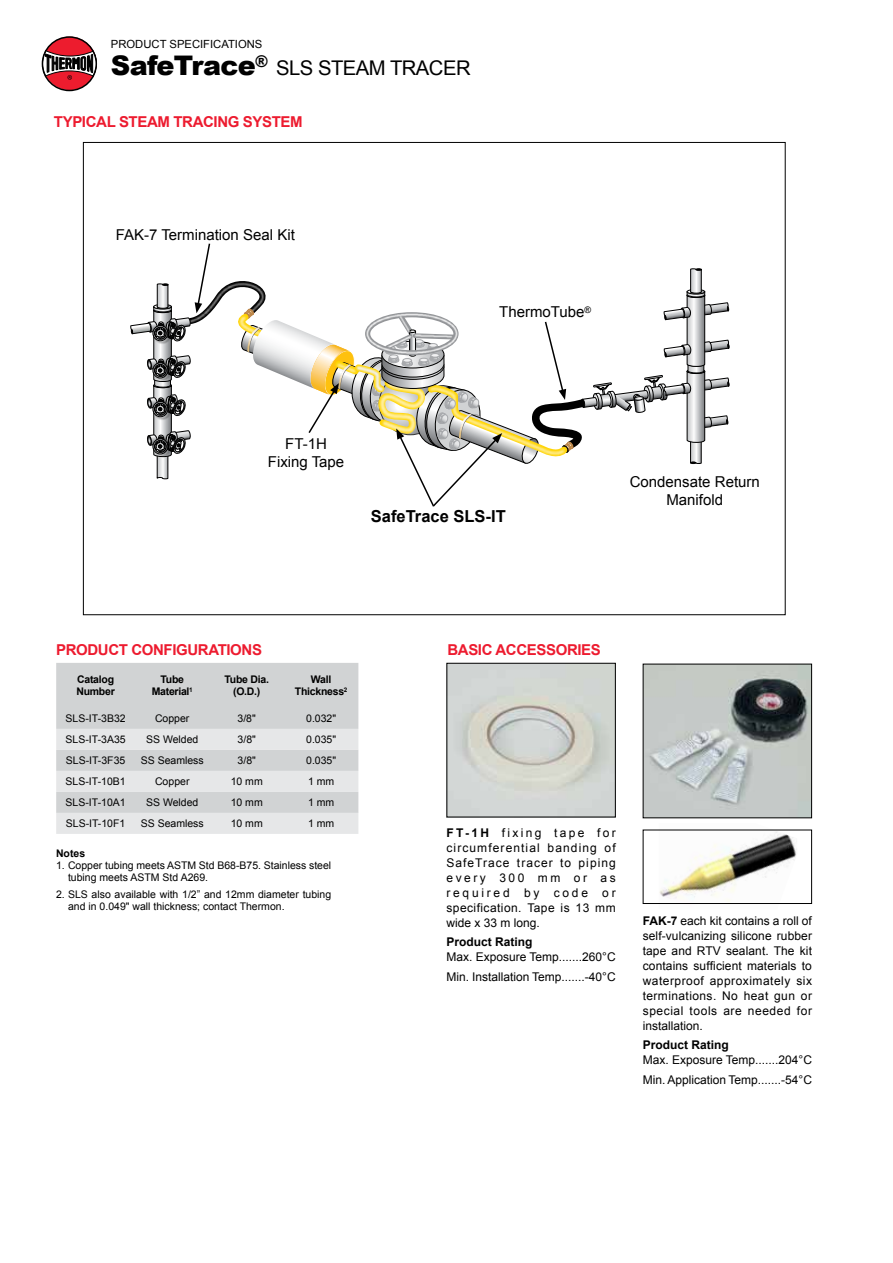
<style>
.page{position:relative;width:893px;height:1263px;background:#fff}
.page>*{position:absolute;margin:0;border:0;box-sizing:border-box;transform-origin:0 0}
.t1{font:20.25px "Arial";letter-spacing:-.025em;color:#000}
.t2{font:700 16.5px "Arial";color:#000}
.t3{font:15px/18px "Arial";color:#000;text-align:center}
.t4{font:700 15px "Arial";letter-spacing:-.025em;color:#ed1b2f}
.t5{font:12px/15px "Arial";color:#000;text-align:justify}
.t6{font:700 12px "Arial";color:#000}
.t7{font:11.25px "Arial";color:#000101}
.t8{font:10.5px/12px "Arial";color:#000}
.t9{font:700 10.5px/12px "Arial";letter-spacing:-.025em;color:#000;text-align:center}
.s1{font-weight:900;font-size:27px}
.s2{font-weight:700}
</style>
<div class="page">
<div style="left:43px;top:37px;width:54px;height:53px;background:#ed1c2e;border-radius:50%"></div>
<svg style="left:42px;top:50px;width:55px;height:30px"></svg>
<div style="left:42px;top:36px;width:55px;height:55px;border:2px solid #000;border-radius:50%"></div>
<img style="left:448px;top:665px;width:166px;height:150px">
<div style="left:446px;top:663px;width:170px;height:154px;border:1px solid #000"></div>
<div style="left:56px;top:663px;width:302px;height:66px;background:#d1d3d4"></div>
<svg style="left:56px;top:729px;width:302px;height:105px;background:#dddfe0"></svg>
<img style="left:659px;top:829px;width:138px;height:73px">
<div style="left:643px;top:830px;width:169px;height:74px;border:1px solid #000"></div>
<img style="left:645px;top:666px;width:165px;height:150px">
<svg style="left:130px;top:243px;width:599px;height:264px"></svg>
<p class="t7" style="left:111px;top:37px;width:153px">PRODUCT SPECIFICATIONS</p>
<h1 class="t1" style="left:111px;top:55px;width:361px"><span class="s1">SafeTrace</span><sup>®</sup> SLS STEAM TRACER</h1>
<p class="t4" style="left:54px;top:112px;width:250px">TYPICAL STEAM TRACING SYSTEM</p>
<p class="t3" style="left:116px;top:225px;width:180px">FAK-7 Termination Seal Kit</p>
<p class="t3" style="left:499px;top:303px;width:93px">ThermoTube<sup>®</sup></p>
<p class="t3" style="left:268px;top:435px;width:78px">FT-1H<br>Fixing Tape</p>
<h2 class="t2" style="left:371px;top:505px;width:136px">SafeTrace SLS-IT</h2>
<p class="t3" style="left:630px;top:473px;width:132px">Condensate Return<br>Manifold</p>
<p class="t4" style="left:56px;top:640px;width:208px">PRODUCT CONFIGURATIONS</p>
<p class="t4" style="left:447px;top:640px;width:155px">BASIC ACCESSORIES</p>
<p class="t9" style="left:76px;top:674px;width:40px;text-align:left">Catalog<br>Number</p>
<p class="t9" style="left:152px;top:674px;width:43px">Tube<br>Material<sup>1</sup></p>
<p class="t9" style="left:225px;top:674px;width:46px">Tube Dia. (O.D.)</p>
<p class="t9" style="left:295px;top:674px;width:54px">Wall<br>Thickness<sup>2</sup></p>
<p class="t8" style="left:66px;top:713px;width:62px">SLS-IT-3B32</p>
<p class="t8" style="left:155px;top:713px;width:36px">Copper</p>
<p class="t8" style="left:238px;top:713px;width:20px">3/8"</p>
<p class="t8" style="left:306px;top:713px;width:31px">0.032"</p>
<p class="t8" style="left:66px;top:734px;width:62px">SLS-IT-3A35</p>
<p class="t8" style="left:146px;top:734px;width:54px">SS Welded</p>
<p class="t8" style="left:238px;top:734px;width:20px">3/8"</p>
<p class="t8" style="left:306px;top:734px;width:31px">0.035"</p>
<p class="t8" style="left:66px;top:755px;width:61px">SLS-IT-3F35</p>
<p class="t8" style="left:141px;top:755px;width:65px">SS Seamless</p>
<p class="t8" style="left:238px;top:755px;width:20px">3/8"</p>
<p class="t8" style="left:306px;top:755px;width:31px">0.035"</p>
<p class="t8" style="left:66px;top:776px;width:62px">SLS-IT-10B1</p>
<p class="t8" style="left:155px;top:776px;width:36px">Copper</p>
<p class="t8" style="left:231px;top:776px;width:34px">10 mm</p>
<p class="t8" style="left:308px;top:776px;width:28px">1 mm</p>
<p class="t8" style="left:66px;top:797px;width:62px">SLS-IT-10A1</p>
<p class="t8" style="left:146px;top:797px;width:54px">SS Welded</p>
<p class="t8" style="left:231px;top:797px;width:34px">10 mm</p>
<p class="t8" style="left:308px;top:797px;width:28px">1 mm</p>
<p class="t8" style="left:66px;top:818px;width:61px">SLS-IT-10F1</p>
<p class="t8" style="left:141px;top:818px;width:65px">SS Seamless</p>
<p class="t8" style="left:231px;top:818px;width:34px">10 mm</p>
<p class="t8" style="left:308px;top:818px;width:28px">1 mm</p>
<p class="t9" style="left:56px;top:848px;width:31px">Notes</p>
<p class="t8" style="left:68px;top:860px;width:265px;text-indent:-12px">1. Copper tubing meets ASTM Std B68-B75. Stainless steel tubing meets ASTM Std A269.</p>
<p class="t8" style="left:68px;top:888px;width:265px;text-indent:-12px">2. SLS also available with 1/2” and 12mm diameter tubing and in 0.049" wall thickness; contact Thermon.</p>
<p class="t5" style="left:446px;top:825px;width:171px"><span class="s2">FT-1H</span> fixing tape for circumferential banding of SafeTrace tracer to piping every 300 mm or as required by code or specification. Tape is 13 mm wide x 33 m long.</p>
<p class="t6" style="left:446px;top:934px;width:88px">Product Rating</p>
<p class="t5" style="left:446px;top:947px;width:171px;line-height:19.5px">Max. Exposure Temp.......260°C<br>Min. Installation Temp.......-40°C</p>
<p class="t5" style="left:643px;top:913px;width:171px"><span class="s2">FAK-7</span> each kit contains a roll of self-vulcanizing silicone rubber tape and RTV sealant. The kit contains sufficient materials to waterproof approximately six terminations. No heat gun or special tools are needed for installation.</p>
<p class="t6" style="left:643px;top:1037px;width:88px">Product Rating</p>
<p class="t5" style="left:643px;top:1050px;width:171px;line-height:19.5px">Max. Exposure Temp.......204°C<br>Min. Application Temp.......-54°C</p>
</div>
